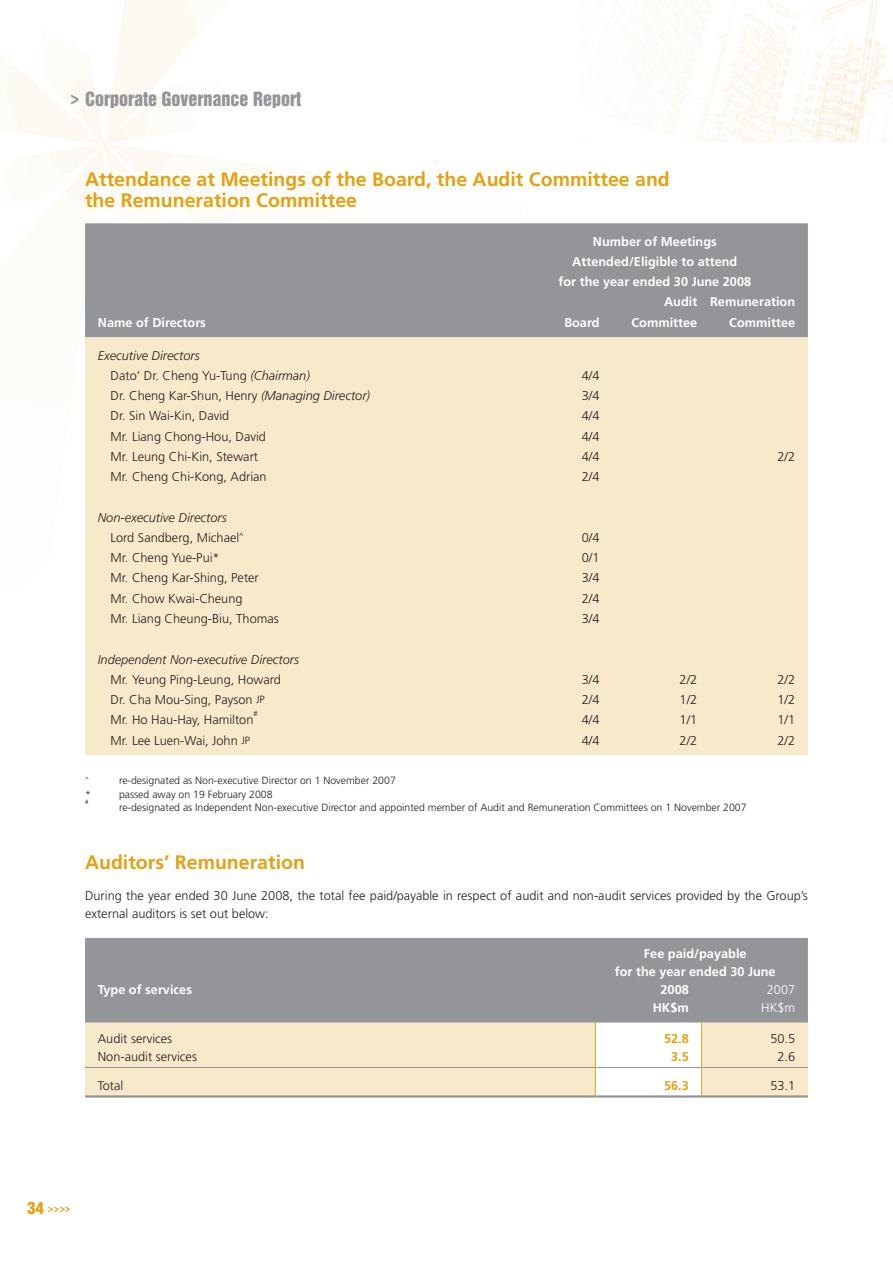
<style>
.page{position:relative;width:893px;height:1263px;background:#fff}
.page>*{position:absolute;margin:0;border:0;box-sizing:border-box;transform-origin:0 0}
.t1{font:700 19.5px/20.2px "Frutiger LT Std";color:#e2a211}
.t2{font:18px "Helvetica Inserat LT Std";color:#939598}
.t3{font:300 12.75px/18px "Frutiger LT Std";color:#231f20}
.t4{font:700 12.75px/20.2px "Frutiger LT Std";color:#fff;text-align:center}
.t5{font:italic 300 12.75px/20.2px "Frutiger LT Std";color:#231f20}
.t6{font:700 12.75px "Frutiger LT Std";color:#e2a211}
.t7{font:300 12.75px "Frutiger LT Std";color:#fff}
.t8{font:300 10.5px "Frutiger LT Std";color:#231f20}
.t9{font:900 condensed 10.5px "Helvetica LT Std";color:#e2a211}
.t10{font:300 7.5px "Frutiger LT Std";color:#231f20}
.t11{font:300 6.15px "Frutiger LT Std";color:#231f20}
.s1{font-family:"Helvetica LT Std";font-weight:700;font-stretch:condensed}
.s2{font-style:normal}
.s3{font-style:italic}
.s4{font-size:10.5px}
.s5{font-size:16.5px}
</style>
<div class="page">
<img style="left:6px;top:0;width:887px;height:1098px">
<div style="left:85px;top:223px;width:723px;height:114px;background:#939598"></div>
<div style="left:85px;top:337px;width:723px;height:418px;background:#f8e9ca"></div>
<div style="left:85px;top:938px;width:723px;height:85px;background:#939598"></div>
<hr style="left:85px;top:1095px;width:510px;height:2px;background:#939598">
<hr style="left:702px;top:1095px;width:106px;height:2px;background:#939598">
<svg style="left:85px;top:1023px;width:723px;height:73px;background:#f6eacf"></svg>
<hr style="left:595px;top:1095px;width:107px;height:2px;background:#939598">
<h2 class="t2" style="left:70px;top:92px;width:232px"><span class="s1">&gt;</span> Corporate Governance Report</h2>
<h1 class="t1" style="left:85px;top:171px;width:586px">Attendance at Meetings of the Board, the Audit Committee and the Remuneration Committee</h1>
<p class="t4" style="left:558px;top:232px;width:194px">Number of Meetings<br>Attended/Eligible to attend<br>for the year ended 30 June 2008</p>
<p class="t4" style="left:98px;top:313px;width:110px">Name of Directors</p>
<p class="t4" style="left:564px;top:313px;width:37px">Board</p>
<p class="t4" style="left:631px;top:293px;width:67px;text-align:right">Audit<br>Committee</p>
<p class="t4" style="left:710px;top:293px;width:87px;text-align:right">Remuneration<br>Committee</p>
<p class="t5" style="left:111px;top:346px;width:201px;text-indent:-13px">Executive Directors<br><span class="s2">Dato’ Dr. Cheng Yu-Tung</span> (Chairman)</p>
<p class="t3" style="left:582px;top:367px;width:19px">4/4</p>
<p class="t3" style="left:111px;top:388px;width:261px">Dr. Cheng Kar-Shun, Henry <span class="s3">(Managing Director)</span></p>
<p class="t3" style="left:582px;top:388px;width:19px">3/4</p>
<p class="t3" style="left:111px;top:408px;width:120px">Dr. Sin Wai-Kin, David</p>
<p class="t3" style="left:582px;top:408px;width:19px">4/4</p>
<p class="t3" style="left:111px;top:428px;width:157px">Mr. Liang Chong-Hou, David</p>
<p class="t3" style="left:582px;top:428px;width:19px">4/4</p>
<p class="t3" style="left:111px;top:448px;width:149px">Mr. Leung Chi-Kin, Stewart</p>
<p class="t3" style="left:582px;top:448px;width:19px">4/4</p>
<p class="t3" style="left:777px;top:448px;width:19px">2/2</p>
<p class="t3" style="left:111px;top:469px;width:158px">Mr. Cheng Chi-Kong, Adrian</p>
<p class="t3" style="left:582px;top:469px;width:19px">2/4</p>
<p class="t5" style="left:111px;top:508px;width:135px;text-indent:-13px">Non-executive Directors<br><span class="s2">Lord Sandberg, Michael</span><sup>^</sup></p>
<p class="t3" style="left:582px;top:529px;width:19px">0/4</p>
<p class="t3" style="left:111px;top:550px;width:111px">Mr. Cheng Yue-Pui*</p>
<p class="t3" style="left:582px;top:550px;width:19px">0/1</p>
<p class="t3" style="left:111px;top:570px;width:150px">Mr. Cheng Kar-Shing, Peter</p>
<p class="t3" style="left:582px;top:570px;width:19px">3/4</p>
<p class="t3" style="left:111px;top:590px;width:134px">Mr. Chow Kwai-Cheung</p>
<p class="t3" style="left:582px;top:590px;width:19px">2/4</p>
<p class="t3" style="left:111px;top:610px;width:170px">Mr. Liang Cheung-Biu, Thomas</p>
<p class="t3" style="left:582px;top:610px;width:19px">3/4</p>
<p class="t5" style="left:98px;top:650px;width:203px">Independent Non-executive Directors</p>
<p class="t3" style="left:111px;top:671px;width:172px">Mr. Yeung Ping-Leung, Howard</p>
<p class="t3" style="left:582px;top:671px;width:19px">3/4</p>
<p class="t3" style="left:680px;top:671px;width:19px">2/2</p>
<p class="t3" style="left:777px;top:671px;width:19px">2/2</p>
<p class="t3" style="left:111px;top:691px;width:156px">Dr. Cha Mou-Sing, Payson <span class="s4">JP</span></p>
<p class="t3" style="left:582px;top:691px;width:19px">2/4</p>
<p class="t3" style="left:680px;top:691px;width:19px">1/2</p>
<p class="t3" style="left:777px;top:691px;width:19px">1/2</p>
<p class="t3" style="left:111px;top:712px;width:144px">Mr. Ho Hau-Hay, Hamilton</p>
<p class="t10" style="left:253px;top:710px;width:6px">#</p>
<p class="t3" style="left:582px;top:712px;width:19px">4/4</p>
<p class="t3" style="left:680px;top:712px;width:19px">1/1</p>
<p class="t3" style="left:777px;top:712px;width:19px">1/1</p>
<p class="t3" style="left:111px;top:732px;width:141px">Mr. Lee Luen-Wai, John <span class="s4">JP</span></p>
<p class="t3" style="left:582px;top:732px;width:19px">4/4</p>
<p class="t3" style="left:680px;top:732px;width:19px">2/2</p>
<p class="t3" style="left:777px;top:732px;width:19px">2/2</p>
<p class="t11" style="left:85px;top:777px;width:5px">^</p>
<p class="t8" style="left:119px;top:776px;width:278px">re-designated as Non-executive Director on 1 November 2007</p>
<p class="t8" style="left:85px;top:790px;width:7px">*</p>
<p class="t8" style="left:119px;top:790px;width:155px">passed away on 19 February 2008</p>
<p class="t11" style="left:85px;top:800px;width:5px">#</p>
<p class="t8" style="left:119px;top:803px;width:629px">re-designated as Independent Non-executive Director and appointed member of Audit and Remuneration Committees on 1 November 2007</p>
<h1 class="t1" style="left:85px;top:854px;width:221px">Auditors’ Remuneration</h1>
<p class="t3" style="left:85px;top:887px;width:724px">During the year ended 30 June 2008, the total fee paid/payable in respect of audit and non-audit services provided by the Group’s external auditors is set out below:</p>
<p class="t4" style="left:615px;top:945px;width:162px;line-height:18px">Fee paid/payable<br>for the year ended 30 June</p>
<p class="t4" style="left:98px;top:980px;width:96px">Type of services</p>
<p class="t4" style="left:660px;top:980px;width:30px">2008</p>
<p class="t7" style="left:767px;top:984px;width:30px">2007</p>
<p class="t4" style="left:653px;top:998px;width:38px">HK$m</p>
<p class="t7" style="left:761px;top:1002px;width:36px">HK$m</p>
<p class="t3" style="left:98px;top:1030px;width:76px">Audit services</p>
<p class="t6" style="left:664px;top:1033px;width:26px">52.8</p>
<p class="t3" style="left:770px;top:1030px;width:26px">50.5</p>
<p class="t3" style="left:98px;top:1048px;width:101px">Non-audit services</p>
<p class="t6" style="left:671px;top:1051px;width:19px">3.5</p>
<p class="t3" style="left:777px;top:1048px;width:19px">2.6</p>
<p class="t3" style="left:98px;top:1077px;width:27px">Total</p>
<p class="t6" style="left:664px;top:1080px;width:26px">56.3</p>
<p class="t3" style="left:770px;top:1077px;width:26px">53.1</p>
<p class="t9" style="left:28px;top:1204px;width:44px"><span class="s5">34</span> &gt;&gt;&gt;&gt;</p>
</div>
